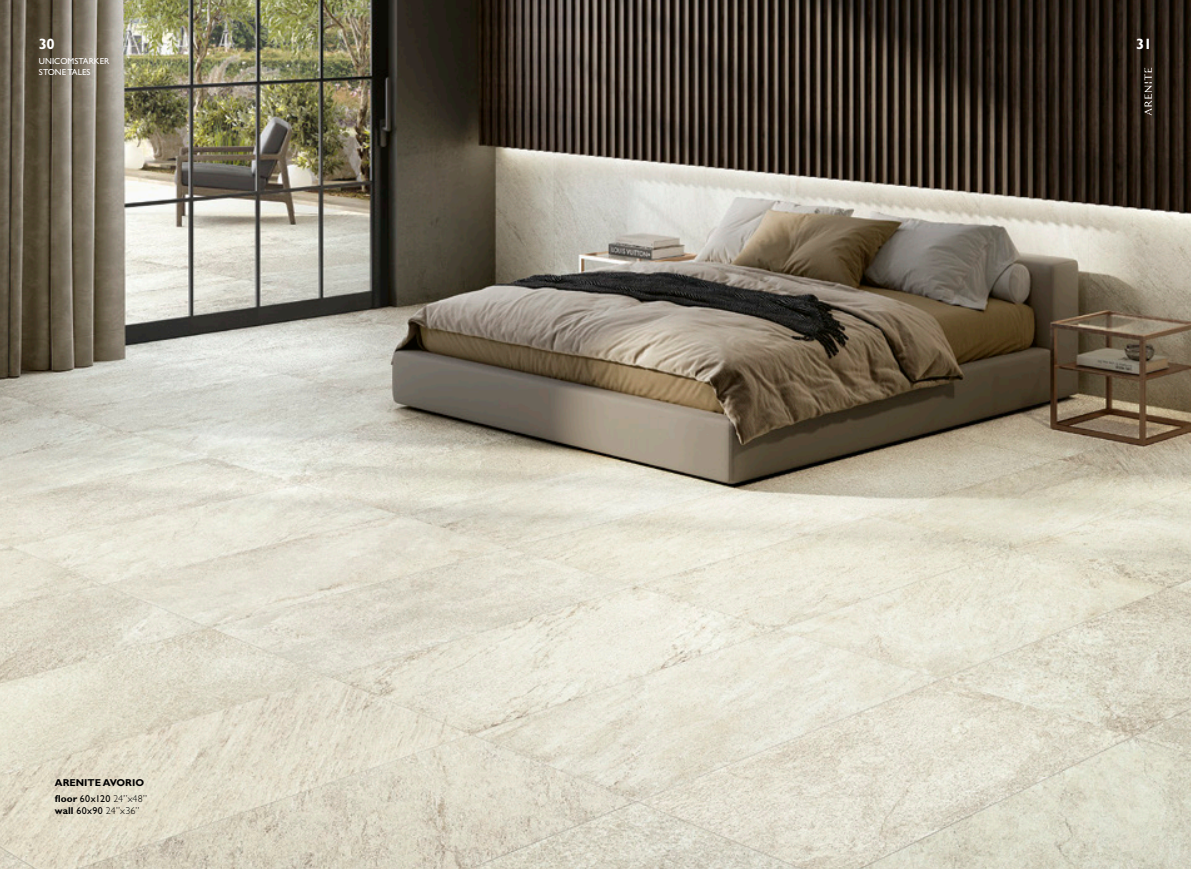
<style>
.page{position:relative;width:1191px;height:869px;background:#fff}
.page>*{position:absolute;margin:0;border:0;box-sizing:border-box;transform-origin:0 0}
.t1{font:700 15px "Gill Sans Std";color:#fff}
.t2{font:700 10px/16.2px "Gill Sans Std";color:#000}
.t3{font:300 10px "Gill Sans Std";color:#000}
.t4{font:8.75px/10.5px "Gill Sans Std";color:#fff}
.s1{font-weight:400}
.s2{font-weight:300}
.s3{font-weight:700}
</style>
<div class="page">
<img style="left:0;top:0;width:1191px;height:868px">
<svg style="left:1144px;top:68px;width:7px;height:47px"></svg>
<h1 class="t1" style="left:39px;top:35px;width:17px">30</h1>
<h1 class="t1" style="left:1136px;top:35px;width:17px">31</h1>
<p class="t4" style="left:39px;top:56px;width:72px">UNICOMSTARKER<br>STONE TALES</p>
<p class="t2" style="left:55px;top:773px;width:94px">ARENITE AVORIO floor <span class="s1">60x120</span> <span class="s2">24”x48”</span></p>
<p class="t3" style="left:55px;top:804px;width:86px"><span class="s3">wall</span> <span class="s1">60x90</span> 24”x36”</p>
</div>
